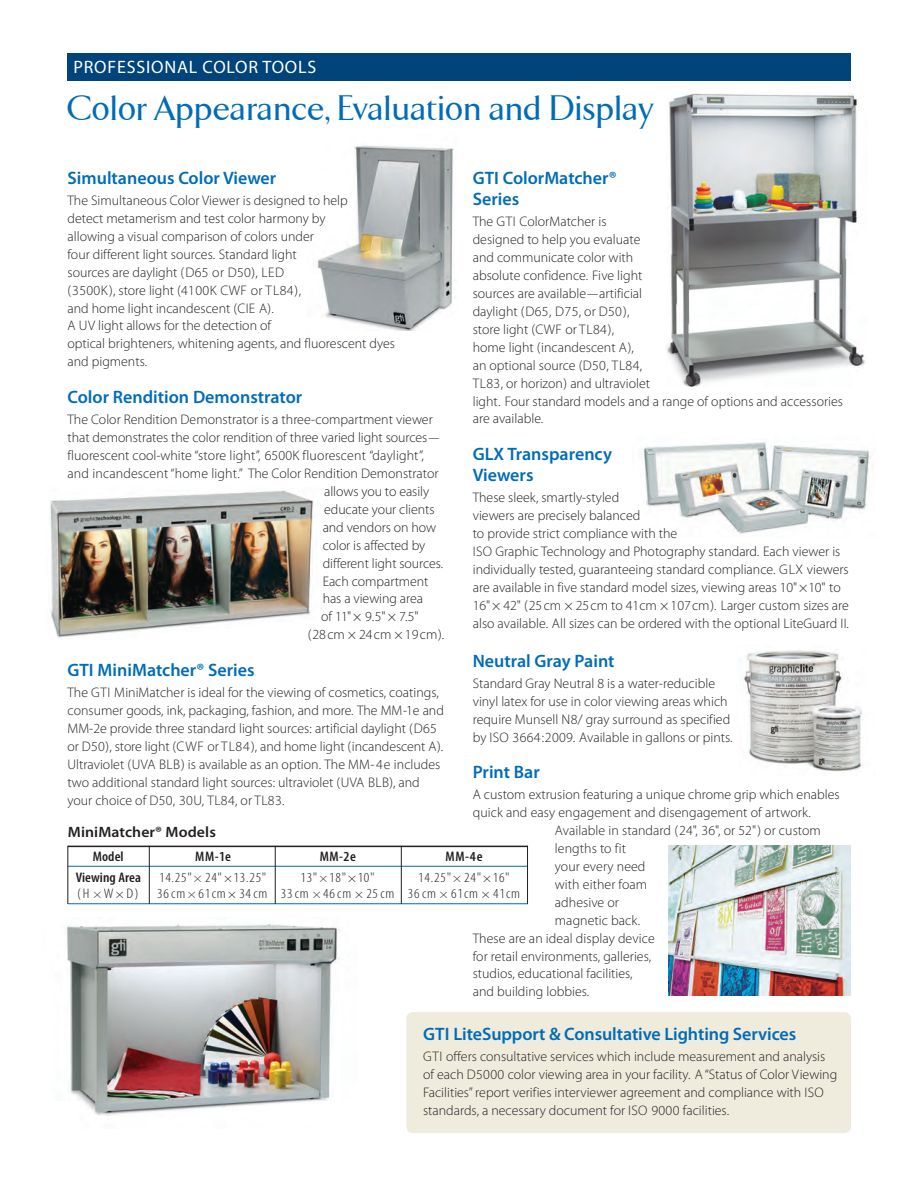
<style>
.page{position:relative;width:919px;height:1188px;background:#fff}
.page>*{position:absolute;margin:0;border:0;box-sizing:border-box;transform-origin:0 0}
.t1{font:500 36px "TF Arrow";letter-spacing:.015em;color:#006cb7}
.t2{font:600 18px/21px "Myriad Pro";color:#006cb7}
.t3{font:18px "Myriad Pro";letter-spacing:.045em;color:#fff}
.t4{font:600 15px "Myriad Pro";letter-spacing:.005em;color:#231f20;scale:1.05 1}
.t5{font:300 13.8px/18px "Myriad Pro";color:#231f20}
.t6{font:300 condensed 13.8px "Myriad Pro";letter-spacing:.05em;color:#231f20;scale:1.1 1}
.t7{font:600 condensed 13.8px "Myriad Pro";letter-spacing:.005em;color:#231f20;scale:1.07 1}
.s1{font-size:12px}
.s2{font-stretch:normal;font-size:12px}
</style>
<div class="page">
<img style="left:50px;top:490px;width:265px;height:148px">
<div style="left:406px;top:1012px;width:444px;height:121px;background:#efebdd;border-radius:7px"></div>
<img style="left:640px;top:442px;width:231px;height:92px">
<img style="left:317px;top:145px;width:139px;height:185px">
<div style="left:68px;top:53px;width:783px;height:27px;background:#00447b"></div>
<hr style="left:68px;top:846px;width:460px;height:1px;background:#231f20">
<hr style="left:68px;top:866px;width:460px;height:1px;background:#006cb7">
<hr style="left:68px;top:903px;width:460px;height:1px;background:#006cb7">
<hr style="left:149px;top:846px;width:1px;height:58px;background:#231f20">
<hr style="left:275px;top:846px;width:1px;height:58px;background:#231f20">
<hr style="left:401px;top:846px;width:1px;height:58px;background:#231f20">
<hr style="left:527px;top:846px;width:1px;height:58px;background:#231f20">
<hr style="left:68px;top:846px;width:1px;height:58px;background:#231f20">
<img style="left:65px;top:923px;width:274px;height:193px">
<img style="left:666px;top:93px;width:199px;height:294px">
<img style="left:668px;top:845px;width:183px;height:150px">
<img style="left:742px;top:650px;width:121px;height:122px">
<p class="t3" style="left:73px;top:56px;width:244px">PROFESSIONAL COLOR TOOLS</p>
<p class="t1" style="left:68px;top:89px;width:587px">Color Appearance, Evaluation and Display</p>
<p class="t2" style="left:473px;top:167px;width:145px">GTI ColorMatcher®<br>Series</p>
<p class="t5" style="left:472px;top:212px;width:372px">The GTI ColorMatcher is<br>designed to help you evaluate<br>and communicate color with<br>absolute confidence. Five light<br>sources are available—artificial<br>daylight (D65, D75, or D50),<br>store light (CWF or TL84),<br>home light (incandescent A),<br>an optional source (D50, TL84,<br>TL83, or horizon) and ultraviolet<br>light. Four standard models and a range of options and accessories are available.</p>
<p class="t2" style="left:473px;top:443px;width:141px">GLX Transparency<br>Viewers</p>
<p class="t5" style="left:473px;top:488px;width:378px">These sleek, smartly-styled<br>viewers are precisely balanced<br>to provide strict compliance with the<br>ISO Graphic Technology and Photography standard. Each viewer is individually tested, guaranteeing standard compliance. GLX viewers are available in five standard model sizes, viewing areas 10" ×10" to 16" × 42" (25cm × 25cm to 41cm × 107cm). Larger custom sizes are also available. All sizes can be ordered with the optional LiteGuard II.</p>
<p class="t2" style="left:473px;top:650px;width:143px">Neutral Gray Paint</p>
<p class="t5" style="left:473px;top:674px;width:261px">Standard Gray Neutral 8 is a water-reducible vinyl latex for use in color viewing areas which require Munsell N8/ gray surround as specified by ISO 3664:2009. Available in gallons or pints.</p>
<p class="t2" style="left:473px;top:761px;width:69px">Print Bar</p>
<p class="t5" style="left:473px;top:785px;width:368px">A custom extrusion featuring a unique chrome grip which enables</p>
<p class="t5" style="left:473px;top:803px;width:339px">quick and easy engagement and disengagement of artwork.</p>
<p class="t5" style="left:555px;top:821px;width:268px">Available in standard (24", 36", or 52") or custom</p>
<p class="t5" style="left:555px;top:839px;width:73px">lengths to fit</p>
<p class="t5" style="left:555px;top:857px;width:92px">your every need</p>
<p class="t5" style="left:555px;top:875px;width:94px">with either foam</p>
<p class="t5" style="left:555px;top:893px;width:66px">adhesive or</p>
<p class="t5" style="left:555px;top:911px;width:87px">magnetic back.</p>
<p class="t5" style="left:472px;top:929px;width:183px">These are an ideal display device</p>
<p class="t5" style="left:472px;top:947px;width:180px">for retail environments, galleries,</p>
<p class="t5" style="left:472px;top:965px;width:161px">studios, educational facilities,</p>
<p class="t5" style="left:472px;top:983px;width:118px">and building lobbies.</p>
<p class="t2" style="left:68px;top:167px;width:210px">Simultaneous Color Viewer</p>
<p class="t5" style="left:68px;top:191px;width:329px">The Simultaneous Color Viewer is designed to help<br>detect metamerism and test color harmony by<br>allowing a visual comparison of colors under<br>four different light sources. Standard light<br>sources are daylight (D65 or D50), LED<br>(3500K), store light (4100K CWF or TL84),<br>and home light incandescent (CIE A).<br>A UV light allows for the detection of<br>optical brighteners, whitening agents, and fluorescent dyes and pigments.</p>
<p class="t2" style="left:68px;top:386px;width:236px">Color Rendition Demonstrator</p>
<p class="t5" style="left:68px;top:410px;width:367px">The Color Rendition Demonstrator is a three-compartment viewer</p>
<p class="t5" style="left:68px;top:428px;width:373px">that demonstrates the color rendition of three varied light sources—</p>
<p class="t5" style="left:68px;top:446px;width:358px">fluorescent cool-white “store light”, 6500K fluorescent “daylight”,</p>
<p class="t5" style="left:68px;top:464px;width:372px">and incandescent “home light.” The Color Rendition Demonstrator</p>
<p class="t5" style="left:324px;top:482px;width:106px">allows you to easily</p>
<p class="t5" style="left:324px;top:500px;width:112px">educate your clients</p>
<p class="t5" style="left:323px;top:518px;width:115px">and vendors on how</p>
<p class="t5" style="left:323px;top:536px;width:104px">color is affected by</p>
<p class="t5" style="left:323px;top:554px;width:122px">different light sources.</p>
<p class="t5" style="left:323px;top:572px;width:107px">Each compartment</p>
<p class="t5" style="left:323px;top:590px;width:102px">has a viewing area</p>
<p class="t5" style="left:321px;top:608px;width:99px">of 11" × 9.5" × 7.5"</p>
<p class="t5" style="left:308px;top:626px;width:138px">(28cm × 24cm × 19cm).</p>
<p class="t2" style="left:68px;top:659px;width:188px">GTI MiniMatcher® Series</p>
<p class="t5" style="left:68px;top:683px;width:378px">The GTI MiniMatcher is ideal for the viewing of cosmetics, coatings, consumer goods, ink, packaging, fashion, and more. The MM-1e and MM-2e provide three standard light sources: artificial daylight (D65 or D50), store light (CWF or TL84), and home light (incandescent A).<br>Ultraviolet (UVA BLB) is available as an option. The MM-4e includes two additional standard light sources: ultraviolet (UVA BLB), and your choice of D50, 30U, TL84, or TL83.</p>
<p class="t4" style="left:68px;top:822px;width:142px">MiniMatcher® Models</p>
<p class="t7" style="left:93px;top:848px;width:30px">Model</p>
<p class="t7" style="left:195px;top:848px;width:35px">MM-1e</p>
<p class="t7" style="left:320px;top:848px;width:35px">MM-2e</p>
<p class="t7" style="left:445px;top:848px;width:36px">MM-4e</p>
<p class="t7" style="left:76px;top:869px;width:62px">Viewing Area</p>
<p class="t6" style="left:159px;top:869px;width:99px">14.25"<span class="s1">×</span> 24"<span class="s2">×</span>13.25"</p>
<p class="t6" style="left:300px;top:869px;width:69px">13"<span class="s1">×</span>18"<span class="s2">×</span>10"</p>
<p class="t6" style="left:418px;top:869px;width:85px">14.25"<span class="s1">×</span> 24"<span class="s2">×</span>16"</p>
<p class="t6" style="left:77px;top:885px;width:57px">(H <span class="s1">×</span>W<span class="s2">×</span>D)</p>
<p class="t6" style="left:157px;top:885px;width:331px">36cm <span class="s1">×</span> 61cm<span class="s2">×</span> 34cm 33cm <span class="s1">×</span> 46cm <span class="s2">×</span> 25cm 36cm <span class="s1">×</span> 61cm <span class="s2">×</span> 41cm</p>
<p class="t2" style="left:423px;top:1023px;width:375px">GTI LiteSupport &amp; Consultative Lighting Services</p>
<p class="t5" style="left:423px;top:1047px;width:415px">GTI offers consultative services which include measurement and analysis of each D5000 color viewing area in your facility. A “Status of Color Viewing Facilities” report verifies interviewer agreement and compliance with ISO standards, a necessary document for ISO 9000 facilities.</p>
</div>
